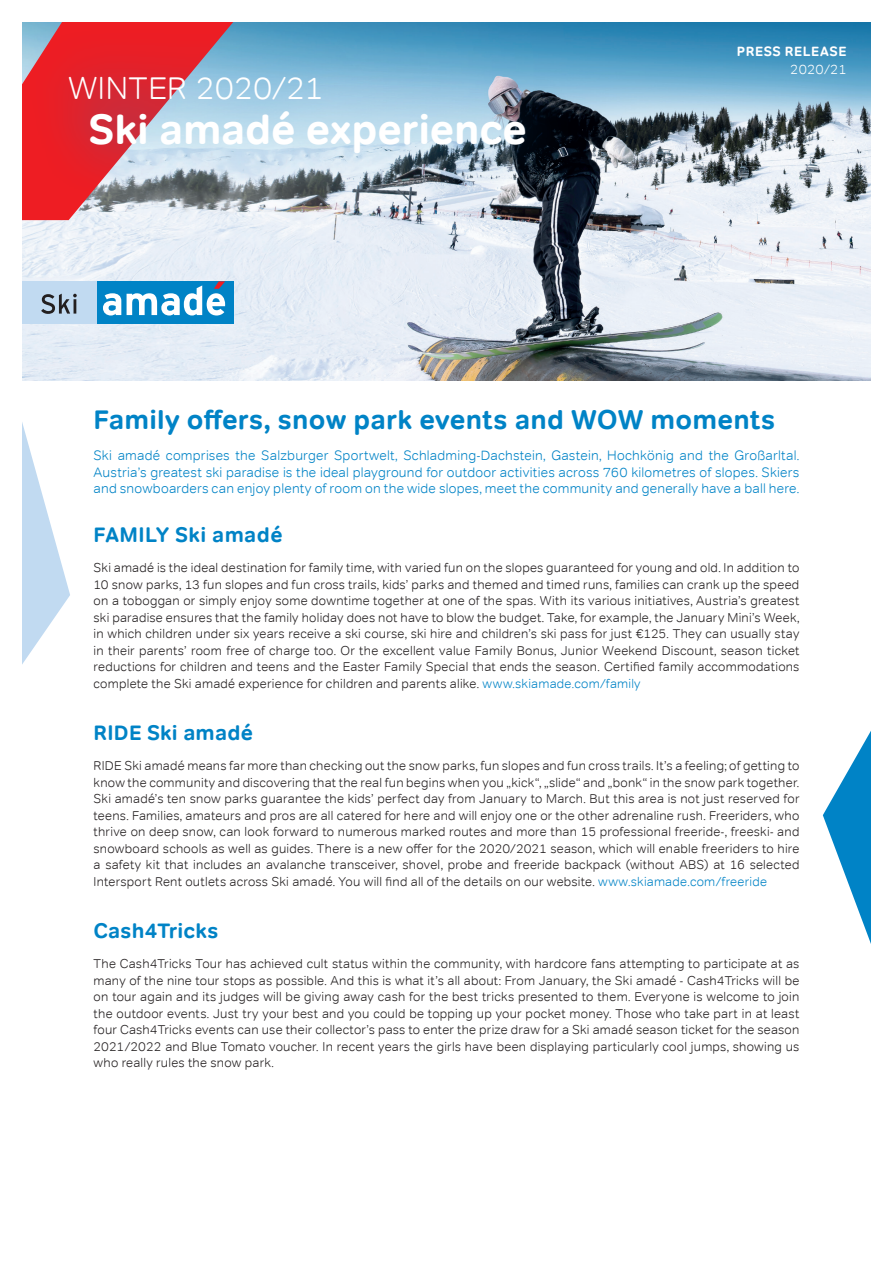
<style>
.page{position:relative;width:893px;height:1263px;background:#fff}
.page>*{position:absolute;margin:0;border:0;box-sizing:border-box;transform-origin:0 0}
.t1{font:700 42px "Tondo";letter-spacing:-.005em;color:#fff}
.t2{font:300 31.5px "Tondo";letter-spacing:.01em;color:#fff}
.t3{font:700 27px "Tondo";letter-spacing:.005em;color:#0083c6}
.t4{font:700 21px "Tondo";letter-spacing:.015em;color:#0083c6}
.t5{font:300 13.5px/16.5px "Tondo";letter-spacing:.015em;color:#0083c6;text-align:justify}
.t6{font:700 13.5px "Tondo";letter-spacing:.05em;color:#fff}
.t7{font:300 13.5px "Tondo";letter-spacing:.01em;color:#fff}
.t8{font:300 12.75px/16.5px "Tondo";letter-spacing:.02em;color:#231f20;text-align:justify}
.s1{color:#0083c6}
</style>
<div class="page">
<img style="left:22px;top:22px;width:849px;height:359px">
<svg style="left:22px;top:22px;width:212px;height:198px;background:#dda6ad"></svg>
<div style="left:96px;top:281px;width:138px;height:43px;background:#0083c6"></div>
<div style="left:21px;top:281px;width:75px;height:43px;background:#c1daf1"></div>
<svg style="left:103px;top:293px;width:18px;height:22px"></svg>
<svg style="left:127px;top:281px;width:98px;height:34px"></svg>
<svg style="left:41px;top:294px;width:36px;height:20px"></svg>
<svg style="left:823px;top:731px;width:48px;height:213px"></svg>
<svg style="left:22px;top:342px;width:48px;height:322px"></svg>
<div style="left:20px;top:23px;width:558px;height:180px;background:#0083c6;opacity:.75"></div>
<div style="left:0;top:0;width:21px;height:1263px;background:#fff"></div>
<h2 class="t2" style="left:68px;top:69px;width:257px">WINTER 2020/21</h2>
<h1 class="t1" style="left:89px;top:103px;width:440px">Ski amadé experience</h1>
<p class="t6" style="left:737px;top:43px;width:111px">PRESS RELEASE</p>
<p class="t7" style="left:790px;top:61px;width:58px">2020/21</p>
<h3 class="t3" style="left:94px;top:402px;width:683px">Family offers, snow park events and WOW moments</h3>
<p class="t5" style="left:94px;top:447px;width:707px">Ski amadé comprises the Salzburger Sportwelt, Schladming-Dachstein, Gastein, Hochkönig and the Großarltal.<br>Austria’s greatest ski paradise is the ideal playground for outdoor activities across 760 kilometres of slopes. Skiers and snowboarders can enjoy plenty of room on the wide slopes, meet the community and generally have a ball here.</p>
<h3 class="t4" style="left:94px;top:522px;width:190px">FAMILY Ski amadé</h3>
<p class="t8" style="left:94px;top:559px;width:707px">Ski amadé is the ideal destination for family time, with varied fun on the slopes guaranteed for young and old. In addition to 10 snow parks, 13 fun slopes and fun cross trails, kids’ parks and themed and timed runs, families can crank up the speed on a toboggan or simply enjoy some downtime together at one of the spas. With its various initiatives, Austria’s greatest ski paradise ensures that the family holiday does not have to blow the budget. Take, for example, the January Mini’s Week, in which children under six years receive a ski course, ski hire and children’s ski pass for just €125. They can usually stay in their parents’ room free of charge too. Or the excellent value Family Bonus, Junior Weekend Discount, season ticket reductions for children and teens and the Easter Family Special that ends the season. Certified family accommodations complete the Ski amadé experience for children and parents alike. <span class="s1">www.skiamade.com/family</span></p>
<h3 class="t4" style="left:94px;top:720px;width:161px">RIDE Ski amadé</h3>
<p class="t8" style="left:94px;top:757px;width:707px">RIDE Ski amadé means far more than checking out the snow parks, fun slopes and fun cross trails. It’s a feeling; of getting to know the community and discovering that the real fun begins when you „kick“, „slide“ and „bonk“ in the snow park together.<br>Ski amadé’s ten snow parks guarantee the kids’ perfect day from January to March. But this area is not just reserved for teens. Families, amateurs and pros are all catered for here and will enjoy one or the other adrenaline rush. Freeriders, who thrive on deep snow, can look forward to numerous marked routes and more than 15 professional freeride-, freeski- and snowboard schools as well as guides. There is a new offer for the 2020/2021 season, which will enable freeriders to hire a safety kit that includes an avalanche transceiver, shovel, probe and freeride backpack (without ABS) at 16 selected Intersport Rent outlets across Ski amadé. You will find all of the details on our website. <span class="s1">www.skiamade.com/freeride</span></p>
<h3 class="t4" style="left:94px;top:918px;width:126px">Cash4Tricks</h3>
<p class="t8" style="left:94px;top:955px;width:707px">The Cash4Tricks Tour has achieved cult status within the community, with hardcore fans attempting to participate at as many of the nine tour stops as possible. And this is what it’s all about: From January, the Ski amadé - Cash4Tricks will be on tour again and its judges will be giving away cash for the best tricks presented to them. Everyone is welcome to join the outdoor events. Just try your best and you could be topping up your pocket money. Those who take part in at least four Cash4Tricks events can use their collector’s pass to enter the prize draw for a Ski amadé season ticket for the season 2021/2022 and Blue Tomato voucher. In recent years the girls have been displaying particularly cool jumps, showing us who really rules the snow park.</p>
</div>
